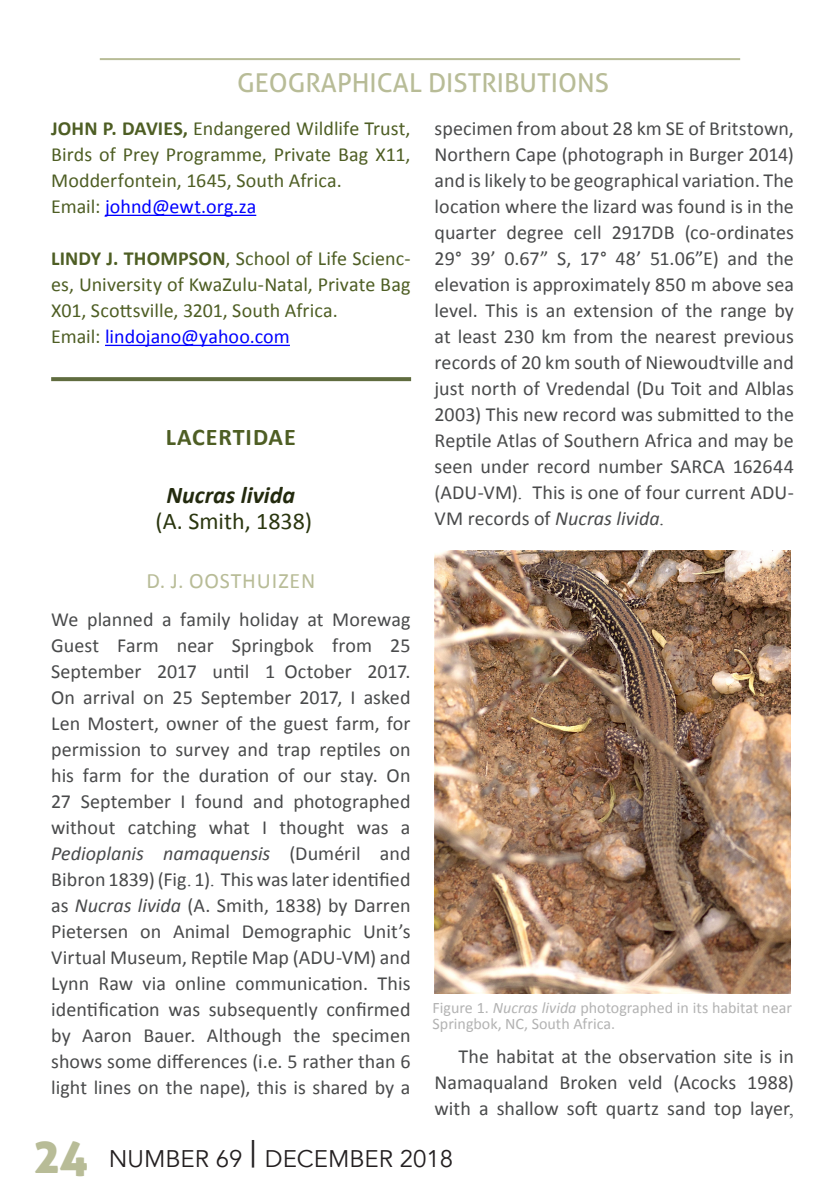
<style>
.page{position:relative;width:840px;height:1191px;background:#fff}
.page>*{position:absolute;margin:0;border:0;box-sizing:border-box;transform-origin:0 0}
.t1{font:26px "Aller";color:#b8bc97}
.t2{font:24px "Avenir";color:#231f20}
.t3{font:24px "Calibri";color:#2a360f}
.t4{font:italic 700 24px "Calibri";color:#232a0e}
.t5{font:700 24px "Calibri";letter-spacing:.04em;color:#4e5e24}
.t6{font:22px "Calibri";letter-spacing:.04em;color:#b8bc97}
.t7{font:20px/26px "Calibri";color:#494a4b;text-align:justify}
.t8{font:20px/26px "Calibri";letter-spacing:.005em;color:#4e5e24}
.t9{font:16px/16px "Calibri";color:#b3b3b3}
.s1{color:#fff}
.s2{font-weight:700}
.s3{color:#00f}
.s4{font-style:italic}
.s5{font-family:"Times New Roman"}
.s6{font-family:"Aller Display";font-size:48px;color:#b8bc97}
.s7{font-size:36px}
</style>
<div class="page">
<hr style="left:105px;top:215px;width:151px;height:1px;background:#00f">
<hr style="left:105px;top:345px;width:185px;height:1px;background:#00f">
<svg style="left:51px;top:377px;width:360px;height:4px"></svg>
<img style="left:434px;top:550px;width:356px;height:444px">
<hr style="left:100px;top:58px;width:639px;height:2px;background:#b8bc97">
<h1 class="t1" style="left:100px;top:68px;width:641px"><span class="s1">&gt;&gt;&gt;&gt;&gt;&gt;&gt;&gt;</span> GEOGRAPHICAL DISTRIBUTIONS<span class="s1">.&gt;&gt;&gt;&gt;&gt;&gt;&gt;&gt;</span></h1>
<p class="t8" style="left:51px;top:115px;width:360px"><span class="s2">JOHN P. DAVIES,</span> Endangered Wildlife Trust, Birds of Prey Programme, Private Bag X11, Modderfontein, 1645, South Africa.<br>Email: <span class="s3">johnd@ewt.org.za</span></p>
<p class="t8" style="left:51px;top:245px;width:360px"><span class="s2">LINDY J. THOMPSON</span>, School of Life Scienc&shy;es, University of KwaZulu-Natal, Private Bag X01, Scottsville, 3201, South Africa.<br>Email: <span class="s3">lindojano@yahoo.com</span></p>
<p class="t5" style="left:166px;top:422px;width:131px">LACERTIDAE</p>
<p class="t4" style="left:166px;top:480px;width:130px">Nucras livida</p>
<p class="t3" style="left:155px;top:506px;width:158px">(A. Smith, 1838)</p>
<p class="t6" style="left:146px;top:566px;width:170px">D. J. OOSTHUIZEN</p>
<p class="t7" style="left:51px;top:606px;width:360px">We planned a family holiday at Morewag Guest Farm near Springbok from 25<br>September 2017 until 1 October 2017.<br>On arrival on 25 September 2017, I asked Len Mostert, owner of the guest farm, for permission to survey and trap reptiles on his farm for the duration of our stay. On 27 September I found and photographed without catching what I thought was a <span class="s4">Pedioplanis namaquensis</span> (Duméril and Bibron 1839)(Fig<span class="s5">.</span> 1)<span class="s5">.</span> This was later identified as <span class="s4">Nucras livida</span> (A. Smith, 1838) by Darren Pietersen on Animal Demographic Unit’s Virtual Museum, Reptile Map (ADU-VM) and Lynn Raw via online communication. This identification was subsequently confirmed by Aaron Bauer. Although the specimen shows some differences (i.e. 5 rather than 6 light lines on the nape), this is shared by a</p>
<p class="t7" style="left:434px;top:115px;width:361px">specimen from about 28 km SE of Britstown, Northern Cape (photograph in Burger 2014) and is likely to be geographical variation. The location where the lizard was found is in the quarter degree cell 2917DB (co-ordinates 29° 39’ 0.67” S, 17° 48’ 51.06”E) and the elevation is approximately 850 m above sea level. This is an extension of the range by at least 230 km from the nearest previous records of 20 km south of Niewoudtville and just north of Vredendal (Du Toit and Alblas 2003) This new record was submitted to the Reptile Atlas of Southern Africa and may be seen under record number SARCA 162644 (ADU-VM)<span class="s5">.</span> This is one of four current ADU-VM records of <span class="s4">Nucras livida</span><span class="s5">.</span></p>
<p class="t9" style="left:432px;top:999px;width:360px">Figure 1. <span class="s4">Nucras livida</span> photographed in its habitat near<br>Springbok, NC, South Africa.</p>
<p class="t7" style="left:434px;top:1043px;width:360px;text-indent:24px">The habitat at the observation site is in Namaqualand Broken veld (Acocks 1988) with a shallow soft quartz sand top layer<span class="s5">,</span></p>
<p class="t2" style="left:34px;top:1142px;width:420px"><span class="s6">24</span> NUMBER 69 <span class="s7">|</span> DECEMBER 2018</p>
</div>
